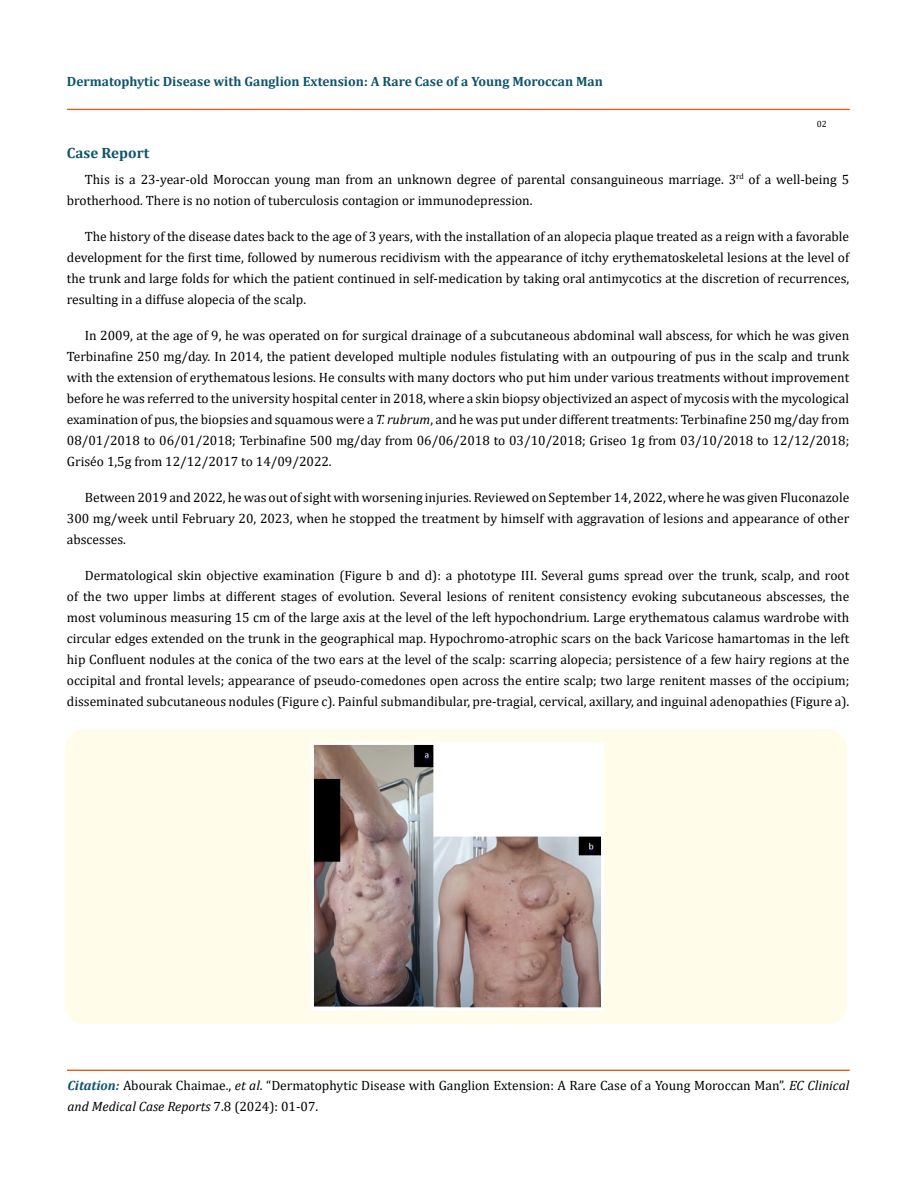
<style>
.page{position:relative;width:917px;height:1188px;background:#fff}
.page>*{position:absolute;margin:0;border:0;box-sizing:border-box;transform-origin:0 0}
.t1{font:700 15px "Cambria";color:#0e546a}
.t2{font:13.5px/21px "Cambria";color:#000;text-align:justify}
.t3{font:700 13.5px "Cambria";color:#0e546a}
.t4{font:9px "Cambria";color:#000}
.s1{font-style:italic}
.s2{font-weight:700;font-style:italic;color:#0e546a}
</style>
<div class="page">
<div style="left:67px;top:109px;width:782px;height:1px;border:1px solid #e05d1a"></div>
<div style="left:67px;top:1070px;width:782px;height:1px;border:1px solid #e05d1a"></div>
<div style="left:65px;top:729px;width:781px;height:295px;background:#fffde9;border-radius:19px"></div>
<img style="left:312px;top:742px;width:291px;height:269px">
<p class="t3" style="left:67px;top:72px;width:537px">Dermatophytic Disease with Ganglion Extension: A Rare Case of a Young Moroccan Man</p>
<p class="t4" style="left:816px;top:118px;width:11px">02</p>
<p class="t1" style="left:67px;top:143px;width:84px">Case Report</p>
<p class="t2" style="left:67px;top:169px;width:783px;text-indent:18px">This is a 23-year-old Moroccan young man from an unknown degree of parental consanguineous marriage. 3<sup>rd</sup> of a well-being 5 brotherhood. There is no notion of tuberculosis contagion or immunodepression.</p>
<p class="t2" style="left:67px;top:226px;width:783px;text-indent:18px">The history of the disease dates back to the age of 3 years, with the installation of an alopecia plaque treated as a reign with a favorable development for the first time, followed by numerous recidivism with the appearance of itchy erythematoskeletal lesions at the level of the trunk and large folds for which the patient continued in self-medication by taking oral antimycotics at the discretion of recurrences, resulting in a diffuse alopecia of the scalp.</p>
<p class="t2" style="left:67px;top:325px;width:784px;text-indent:18px">In 2009, at the age of 9, he was operated on for surgical drainage of a subcutaneous abdominal wall abscess, for which he was given Terbinafine 250 mg/day. In 2014, the patient developed multiple nodules fistulating with an outpouring of pus in the scalp and trunk with the extension of erythematous lesions. He consults with many doctors who put him under various treatments without improvement before he was referred to the university hospital center in 2018, where a skin biopsy objectivized an aspect of mycosis with the mycological examination of pus, the biopsies and squamous were a <span class="s1">T. rubrum</span>, and he was put under different treatments: Terbinafine 250 mg/day from 08/01/2018 to 06/01/2018; Terbinafine 500 mg/day from 06/06/2018 to 03/10/2018; Griseo 1g from 03/10/2018 to 12/12/2018; Griséo 1,5g from 12/12/2017 to 14/09/2022.</p>
<p class="t2" style="left:67px;top:487px;width:783px;text-indent:18px">Between 2019 and 2022, he was out of sight with worsening injuries. Reviewed on September 14, 2022, where he was given Fluconazole 300 mg/week until February 20, 2023, when he stopped the treatment by himself with aggravation of lesions and appearance of other abscesses.</p>
<p class="t2" style="left:67px;top:565px;width:783px;text-indent:18px">Dermatological skin objective examination (Figure b and d): a phototype III. Several gums spread over the trunk, scalp, and root of the two upper limbs at different stages of evolution. Several lesions of renitent consistency evoking subcutaneous abscesses, the most voluminous measuring 15 cm of the large axis at the level of the left hypochondrium. Large erythematous calamus wardrobe with circular edges extended on the trunk in the geographical map. Hypochromo-atrophic scars on the back Varicose hamartomas in the left hip Confluent nodules at the conica of the two ears at the level of the scalp: scarring alopecia; persistence of a few hairy regions at the occipital and frontal levels; appearance of pseudo-comedones open across the entire scalp; two large renitent masses of the occipium; disseminated subcutaneous nodules (Figure c). Painful submandibular, pre-tragial, cervical, axillary, and inguinal adenopathies (Figure a).</p>
<p class="t2" style="left:67px;top:1075px;width:783px"><span class="s2">Citation:</span> Abourak Chaimae., <span class="s1">et al</span>. “Dermatophytic Disease with Ganglion Extension: A Rare Case of a Young Moroccan Man”. <span class="s1">EC Clinical and Medical Case Reports</span> 7.8 (2024): 01-07.</p>
</div>
